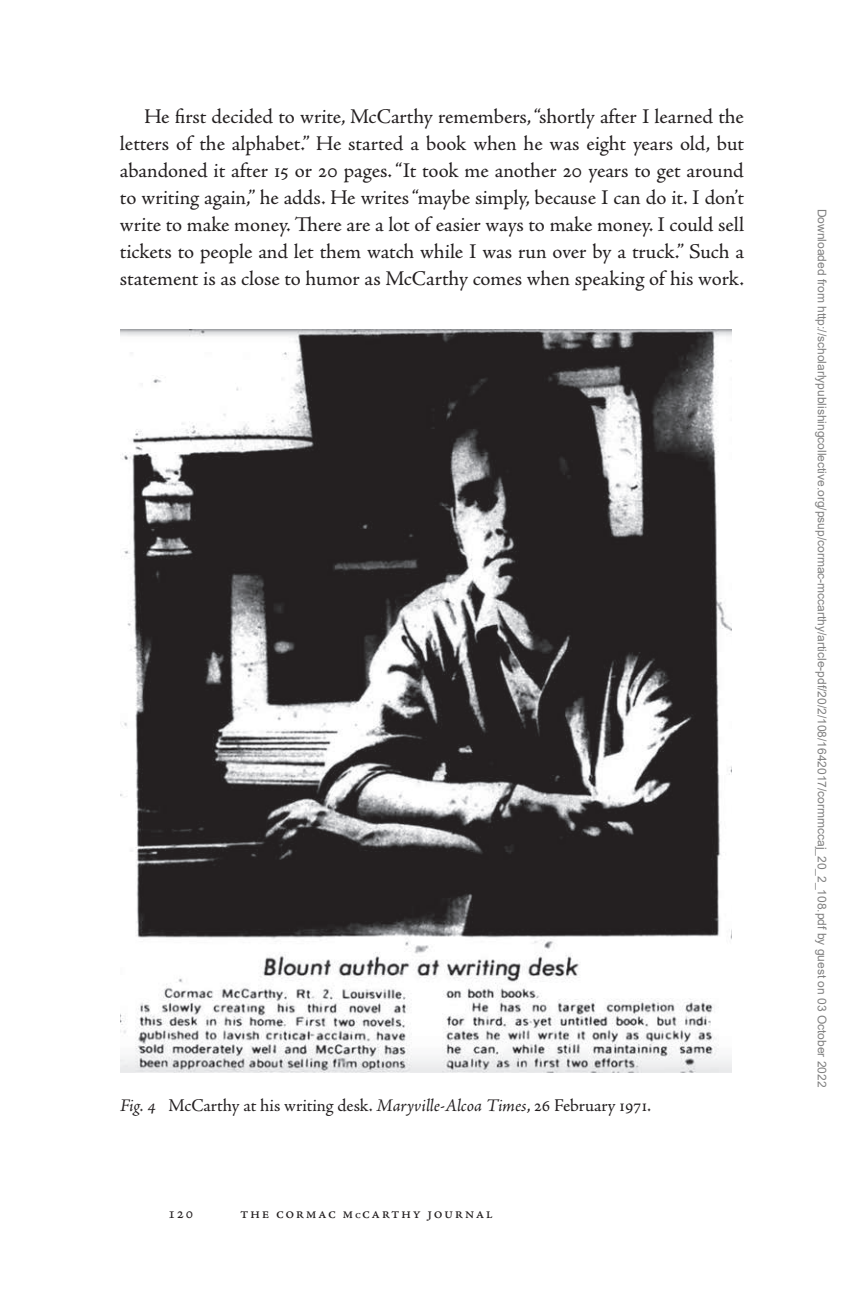
<style>
.page{position:relative;width:864px;height:1296px;background:#fff}
.page>*{position:absolute;margin:0;border:0;box-sizing:border-box;transform-origin:0 0}
.t1{font:21px/27px "Adobe Jenson Pro";letter-spacing:-.01em;color:#231f20;text-align:justify}
.t2{font:18px "Adobe Jenson Pro";letter-spacing:-.005em;color:#231f20}
.t3{font:16px "Adobe Jenson Pro";letter-spacing:.1em;color:#231f20}
.t4{font:12px "Arial";color:#808080}
.s1{font-style:italic}
.s2{font-size:12px}
</style>
<div class="page">
<img style="left:120px;top:329px;width:612px;height:743px">
<p class="t1" style="left:120px;top:103px;width:626px;text-indent:24px">He first decided to write, McCarthy remembers, “shortly after I learned the letters of the alphabet.” He started a book when he was eight years old, but abandoned it after 15 or 20 pages. “It took me another 20 years to get around to writing again,” he adds. He writes “maybe simply, because I can do it. I don’t write to make money. There are a lot of easier ways to make money. I could sell tickets to people and let them watch while I was run over by a truck.” Such a statement is as close to humor as McCarthy comes when speaking of his work.</p>
<p class="t2" style="left:120px;top:1095px;width:533px"><span class="s1">Fig. 4</span> McCarthy at his writing desk. <span class="s1">Maryville-Alcoa Times</span>, 26 February 1971.</p>
<p class="t3" style="left:168px;top:1203px;width:27px">120</p>
<p class="t3" style="left:240px;top:1203px;width:49px">THE CORMA</p>
<p class="t3" style="left:328px;top:1203px;width:117px">C M<span class="s2">c</span>CARTHY JOURNAL</p>
<p class="t4" style="left:827px;top:209px;width:880px;rotate:90deg">Downloaded from http://scholarlypublishingcollective.org/psup/cormac-mccarthy/article-pdf/20/2/108/1642017/cormmccaj_20_2_108.pdf by guest on 03 October 2022</p>
</div>
